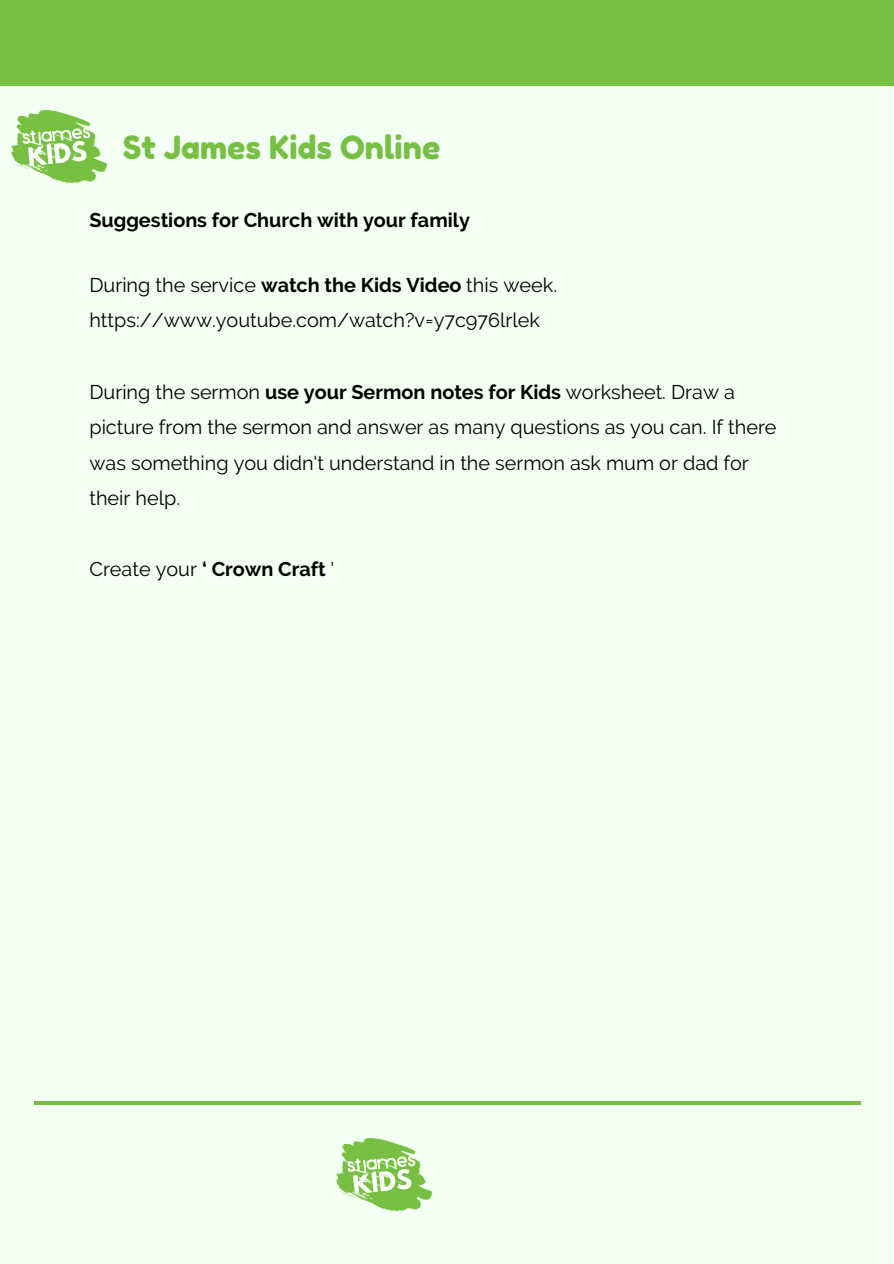
<style>
.page{position:relative;width:894px;height:1264px;background:#fff}
.page>*{position:absolute;margin:0;border:0;box-sizing:border-box;transform-origin:0 0}
.t1{font:31.8px "Fredoka One";color:#77c043}
.t2{font:19.8px/35.5px "Raleway";color:#000}
.t3{font:700 19.8px "Raleway";color:#000}
.s1{font-weight:700}
</style>
<div class="page">
<div style="left:0;top:0;width:892px;height:1263px;background:#f3fff2"></div>
<hr style="left:34px;top:1101px;width:825px;height:3px;background:#77c043">
<div style="left:0;top:0;width:893px;height:86px;background:#77c043"></div>
<img style="left:11px;top:110px;width:97px;height:74px">
<img style="left:336px;top:1138px;width:97px;height:74px">
<h1 class="t1" style="left:123px;top:128px;width:319px">St James Kids Online</h1>
<p class="t3" style="left:89px;top:208px;width:382px">Suggestions for Church with your family</p>
<p class="t2" style="left:89px;top:267px;width:469px">During the service <span class="s1">watch the Kids Video</span> this week. https://www.youtube.com/watch?v=y7c976lrlek</p>
<p class="t2" style="left:89px;top:374px;width:688px">During the sermon <span class="s1">use your Sermon notes for Kids</span> worksheet. Draw a picture from the sermon and answer as many questions as you can. If there was something you didn't understand in the sermon ask mum or dad for their help.</p>
<p class="t2" style="left:89px;top:551px;width:246px">Create your <span class="s1">‘ Crown Craft</span> '</p>
</div>
